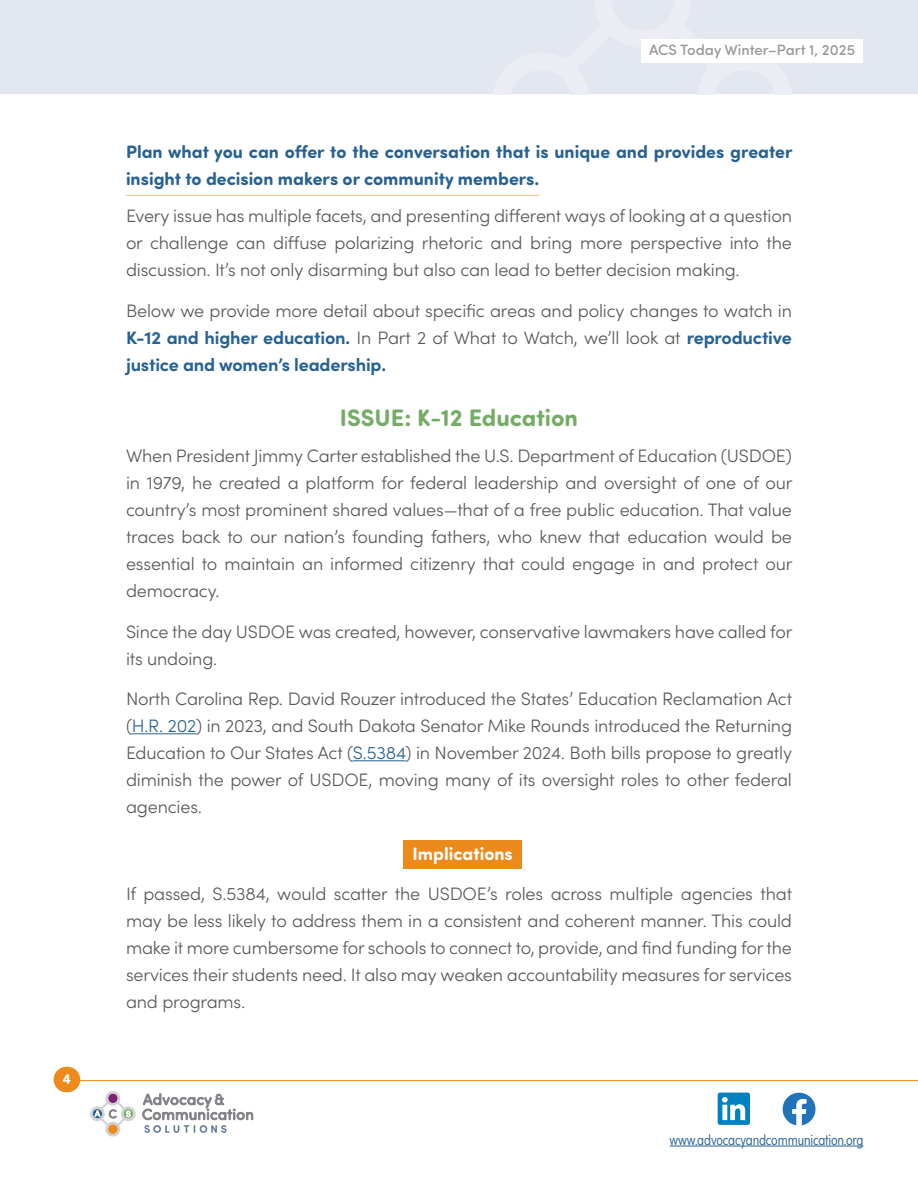
<style>
.page{position:relative;width:918px;height:1188px;background:#fff}
.page>*{position:absolute;margin:0;border:0;box-sizing:border-box;transform-origin:0 0}
.subhead_shading{font:700 24px "Sofia Pro Soft";color:#74ac65}
.text{font:300 18px/27px "Sofia Pro";letter-spacing:-.01em;color:#57585a;text-align:justify}
.subhead_blue{font:700 18px/27px "Sofia Pro Soft";color:#266194}
.subhead_prof_history{font:700 18px "Sofia Pro Soft";color:#fff}
.t1{font:300 15px "Sofia Pro Condensed";letter-spacing:-.01em;color:#266194}
.t2{font:500 15px "Sofia Pro Soft";color:#97999c}
.t3{font:700 15px "Sofia Pro Soft";color:#fff}
.s1{font-weight:700;color:#266194}
.s2{color:#266194}
</style>
<div class="page">
<div style="left:0;top:0;width:918px;height:94px;background:#e3e7ef"></div>
<hr style="left:75px;top:1080px;width:843px;height:1px;background:#ed8a1c">
<div style="left:54px;top:1067px;width:26px;height:25px;background:#ed8a1c;border-radius:13px"></div>
<svg style="left:143px;top:1093px;width:110px;height:40px"></svg>
<svg style="left:90px;top:1091px;width:46px;height:46px"></svg>
<hr style="left:670px;top:1146px;width:193px;height:1px;background:#266194">
<svg style="left:783px;top:1093px;width:33px;height:33px"></svg>
<svg style="left:718px;top:1093px;width:32px;height:32px"></svg>
<div style="left:642px;top:39px;width:221px;height:24px;background:#fff"></div>
<hr style="left:126px;top:195px;width:413px;height:1px;background:#f8c186">
<hr style="left:132px;top:733px;width:64px;height:1px;background:#266194">
<hr style="left:353px;top:760px;width:53px;height:1px;background:#266194">
<div style="left:404px;top:840px;width:118px;height:28px;background:#ed8a1c"></div>
<p class="t3" style="left:63px;top:1068px;width:10px">4</p>
<p class="t2" style="left:649px;top:39px;width:208px">ACS Today Winter–Part 1, 2025</p>
<p class="subhead_blue" style="left:126px;top:137px;width:668px">Plan what you can offer to the conversation that is unique and provides greater insight to decision makers or community members.</p>
<p class="text" style="left:126px;top:201px;width:668px">Every issue has multiple facets, and presenting different ways of looking at a question or challenge can diffuse polarizing rhetoric and bring more perspective into the discussion. It’s not only disarming but also can lead to better decision making.</p>
<p class="text" style="left:126px;top:296px;width:668px">Below we provide more detail about specific areas and policy changes to watch in <span class="s1">K-12 and higher education.</span> In Part 2 of What to Watch, we’ll look at <span class="s1">reproductive justice and women’s leadership.</span></p>
<p class="subhead_shading" style="left:340px;top:400px;width:240px">ISSUE: K-12 Education</p>
<p class="text" style="left:126px;top:441px;width:668px">When President Jimmy Carter established the U.S. Department of Education (USDOE) in 1979, he created a platform for federal leadership and oversight of one of our country’s most prominent shared values—that of a free public education. That value traces back to our nation’s founding fathers, who knew that education would be essential to maintain an informed citizenry that could engage in and protect our democracy.</p>
<p class="text" style="left:126px;top:617px;width:668px">Since the day USDOE was created, however, conservative lawmakers have called for its undoing.</p>
<p class="text" style="left:126px;top:684px;width:668px">North Carolina Rep. David Rouzer introduced the States’ Education Reclamation Act (<span class="s2">H.R. 202</span>) in 2023, and South Dakota Senator Mike Rounds introduced the Returning Education to Our States Act (<span class="s2">S.5384</span>) in November 2024. Both bills propose to greatly diminish the power of USDOE, moving many of its oversight roles to other federal agencies.</p>
<p class="subhead_prof_history" style="left:413px;top:840px;width:102px">Implications</p>
<p class="text" style="left:126px;top:879px;width:668px">If passed, S.5384, would scatter the USDOE’s roles across multiple agencies that may be less likely to address them in a consistent and coherent manner. This could make it more cumbersome for schools to connect to, provide, and find funding for the services their students need. It also may weaken accountability measures for services and programs.</p>
<p class="t1" style="left:670px;top:1128px;width:195px">www.advocacyandcommunication.org</p>
</div>
